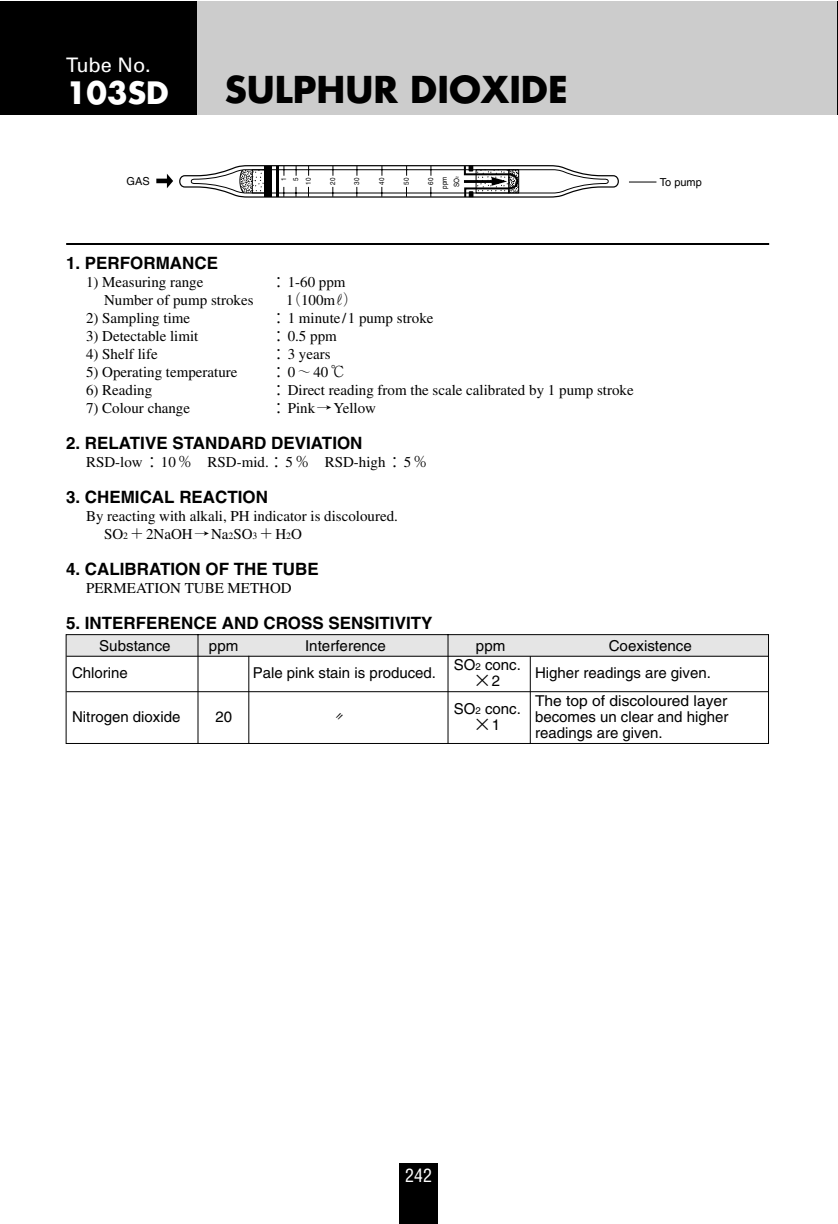
<style>
.page{position:relative;width:838px;height:1224px;background:#fff}
.page>*{position:absolute;margin:0;border:0;box-sizing:border-box;transform-origin:0 0}
.t1{font:700 36px "Futura";color:#000}
.t2{font:700 30px "Futura";color:#fff}
.t3{font:20px "Univers";color:#fff}
.t4{font:condensed 18px "Helvetica";color:#fff}
.t5{font:700 17px "Helvetica";color:#000}
.t6{font:15px/18px "Times";color:#000}
.t7{font:15px/16px "Helvetica";color:#000}
.t8{font:15px "Helvetica";color:#000;scale:1.04 1}
.t9{font:300 15px "Ryumin";color:#000}
.t10{font:500 15px "Gothic BBB";color:#000}
.t11{font:11px "Helvetica";color:#000}
.t12{font:7.2px/12.4px "Helvetica";color:#000;scale:.87 1}
.t13{font:7px/12.2px "Helvetica";color:#000;scale:.9 1}
.s1{font-size:3.6px}
.s2{font-family:"Ryumin";font-weight:300}
.s3{font-family:"Times";font-weight:400}
.s4{font-size:9.8px}
.s5{font-family:"Helvetica";font-weight:400}
</style>
<div class="page">
<div style="left:0;top:1px;width:838px;height:114px;background:#ccc"></div>
<hr style="left:837px;top:1px;width:1px;height:114px;background:#000">
<div style="left:0;top:1px;width:196px;height:114px;background:#000"></div>
<div style="left:399px;top:1163px;width:39px;height:61px;background:#000"></div>
<hr style="left:66px;top:243px;width:703px;height:2px;background:#000">
<svg style="left:179px;top:165px;width:440px;height:33px"></svg>
<svg style="left:156px;top:174px;width:17px;height:14px"></svg>
<svg style="left:629px;top:182px;width:27px;height:1px"></svg>
<svg style="left:66px;top:634px;width:703px;height:110px"></svg>
<h3 class="t3" style="left:66px;top:58px;width:86px">Tube No.</h3>
<h2 class="t2" style="left:66px;top:79px;width:104px">103SD</h2>
<h1 class="t1" style="left:225px;top:73px;width:345px">SULPHUR DIOXIDE</h1>
<p class="t13" style="left:278px;top:181px;width:5px;rotate:-90deg">1<br>5</p>
<p class="t12" style="left:439px;top:189px;width:16px;rotate:-90deg">ppm<br>SO<span class="s1">2</span></p>
<p class="t11" style="left:127px;top:177px;width:25px">GAS</p>
<p class="t11" style="left:660px;top:178px;width:44px">To pump</p>
<p class="t13" style="left:303px;top:185px;width:9px;rotate:-90deg">10</p>
<p class="t13" style="left:327px;top:185px;width:9px;rotate:-90deg">20</p>
<p class="t13" style="left:351px;top:185px;width:9px;rotate:-90deg">30</p>
<p class="t13" style="left:376px;top:185px;width:9px;rotate:-90deg">40</p>
<p class="t13" style="left:401px;top:185px;width:9px;rotate:-90deg">50</p>
<p class="t13" style="left:425px;top:185px;width:9px;rotate:-90deg">60</p>
<p class="t5" style="left:66px;top:257px;width:154px">1. PERFORMANCE</p>
<p class="t6" style="left:86px;top:274px;width:119px">1) Measuring range</p>
<p class="t6" style="left:271px;top:274px;width:76px"><span class="s2">：</span>1-60 ppm</p>
<p class="t6" style="left:104px;top:292px;width:151px">Number of pump strokes</p>
<p class="t6" style="left:286px;top:292px;width:73px">1<span class="s2">（</span>100m <span class="s2">）</span></p>
<p class="t6" style="left:86px;top:310px;width:106px">2) Sampling time</p>
<p class="t6" style="left:271px;top:310px;width:164px"><span class="s2">：</span>1 minute/1 pump stroke</p>
<p class="t6" style="left:86px;top:328px;width:114px">3) Detectable limit</p>
<p class="t6" style="left:271px;top:328px;width:67px"><span class="s2">：</span>0.5 ppm</p>
<p class="t6" style="left:86px;top:346px;width:73px">4) Shelf life</p>
<p class="t6" style="left:271px;top:346px;width:61px"><span class="s2">：</span>3 years</p>
<p class="t6" style="left:86px;top:364px;width:153px">5) Operating temperature</p>
<p class="t9" style="left:271px;top:366px;width:76px">：<span class="s3">0</span>～<span class="s3">40</span>℃</p>
<p class="t6" style="left:86px;top:382px;width:68px">6) Reading</p>
<p class="t6" style="left:271px;top:382px;width:364px"><span class="s2">：</span>Direct reading from the scale calibrated by 1 pump stroke</p>
<p class="t6" style="left:86px;top:400px;width:106px">7) Colour change</p>
<p class="t6" style="left:271px;top:400px;width:107px"><span class="s2">：</span>Pink<span class="s2">→</span>Yellow</p>
<p class="t5" style="left:66px;top:437px;width:298px">2. RELATIVE STANDARD DEVIATION</p>
<p class="t6" style="left:86px;top:454px;width:343px">RSD-low<span class="s2">：</span>10<span class="s2">％　</span>RSD-mid.<span class="s2">：</span>5<span class="s2">％　</span>RSD-high<span class="s2">：</span>5<span class="s2">％</span></p>
<p class="t5" style="left:66px;top:491px;width:204px">3. CHEMICAL REACTION</p>
<p class="t6" style="left:104px;top:508px;width:295px;text-indent:-18px">By reacting with alkali, PH indicator is discoloured.<br>SO<span class="s4">2</span><span class="s2">＋</span>2NaOH<span class="s2">→</span>Na<span class="s4">2</span>SO<span class="s4">3</span><span class="s2">＋</span>H<span class="s4">2</span>O</p>
<p class="t5" style="left:66px;top:563px;width:254px">4. CALIBRATION OF THE TUBE</p>
<p class="t6" style="left:86px;top:580px;width:207px">PERMEATION TUBE METHOD</p>
<p class="t5" style="left:66px;top:617px;width:368px">5. INTERFERENCE AND CROSS SENSITIVITY</p>
<p class="t7" style="left:99px;top:639px;width:73px">Substance</p>
<p class="t7" style="left:209px;top:639px;width:31px">ppm</p>
<p class="t7" style="left:305px;top:639px;width:82px">Interference</p>
<p class="t7" style="left:476px;top:639px;width:31px">ppm</p>
<p class="t7" style="left:609px;top:639px;width:85px">Coexistence</p>
<p class="t7" style="left:72px;top:666px;width:57px">Chlorine</p>
<p class="t7" style="left:253px;top:666px;width:185px">Pale pink stain is produced.</p>
<p class="t7" style="left:454px;top:658px;width:69px">SO<span class="s4">2</span> conc.</p>
<p class="t7" style="left:535px;top:666px;width:177px">Higher readings are given.</p>
<p class="t10" style="left:475px;top:675px;width:27px">×<span class="s5">2</span></p>
<p class="t7" style="left:454px;top:702px;width:69px">SO<span class="s4">2</span> conc.</p>
<p class="t8" style="left:535px;top:695px;width:187px">The top of discoloured layer</p>
<p class="t7" style="left:72px;top:710px;width:110px">Nitrogen dioxide</p>
<p class="t7" style="left:215px;top:710px;width:18px">20</p>
<p class="t10" style="left:332px;top:710px;width:16px">〃</p>
<p class="t10" style="left:475px;top:718px;width:27px">×<span class="s5">1</span></p>
<p class="t7" style="left:535px;top:710px;width:195px">becomes un clear and higher readings are given.</p>
<p class="t4" style="left:405px;top:1169px;width:28px">242</p>
</div>
